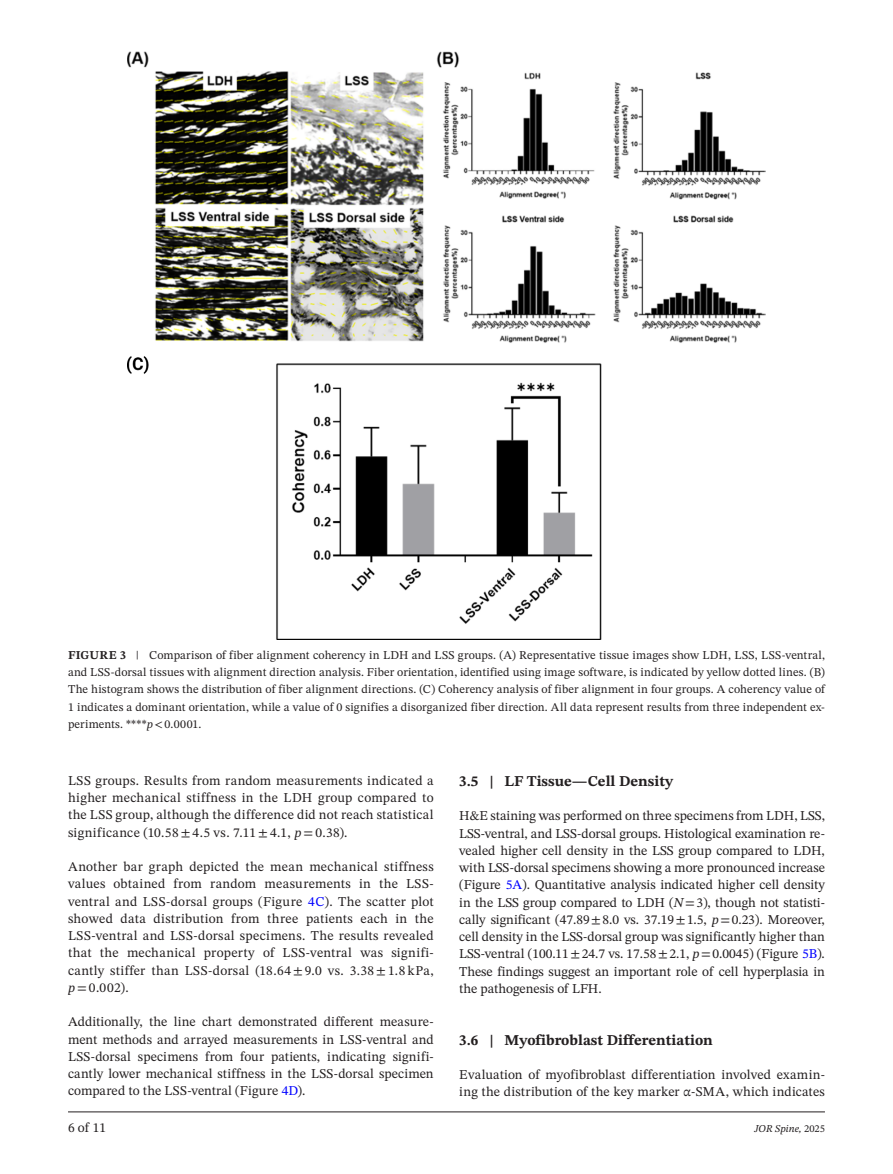
<style>
.page{position:relative;width:893px;height:1174px;background:#fff}
.page>*{position:absolute;margin:0;border:0;box-sizing:border-box;transform-origin:0 0}
.t1{font:700 15px "STIX Two Text";color:#231f20}
.t2{font:13.5px/17.2px "STIX Two Text";letter-spacing:.01em;color:#231f20;text-align:justify}
.t3{font:12px/17.2px "STIX Two Text";letter-spacing:.01em;color:#231f20;text-align:justify}
.t4{font:italic 10.5px "STIX Two Text";color:#231f20}
.s1{font-weight:700}
.s2{font-style:italic}
.s3{color:#00f}
.s4{font-style:normal}
</style>
<div class="page">
<hr style="left:68px;top:1111px;width:757px;height:1px;background:#231f20">
<img style="left:128px;top:51px;width:637px;height:588px">
<p class="t3" style="left:68px;top:646px;width:758px"><span class="s1">FIGURE 3</span> | Comparison of fiber alignment coherency in LDH and LSS groups. (A) Representative tissue images show LDH, LSS, LSS-ventral, and LSS-dorsal tissues with alignment direction analysis. Fiber orientation, identified using image software, is indicated by yellow dotted lines. (B)<br>The histogram shows the distribution of fiber alignment directions. (C) Coherency analysis of fiber alignment in four groups. A coherency value of 1 indicates a dominant orientation, while a value of 0 signifies a disorganized fiber direction. All data represent results from three independent ex&shy;periments. ****<span class="s2">p</span>&lt;0.0001.</p>
<p class="t2" style="left:68px;top:771px;width:367px">LSS groups. Results from random measurements indicated a higher mechanical stiffness in the LDH group compared to the LSS group, although the difference did not reach statistical significance (10.58 ± 4.5 vs. 7.11 ± 4.1, <span class="s2">p</span> = 0.38).</p>
<p class="t2" style="left:68px;top:858px;width:367px">Another bar graph depicted the mean mechanical stiffness values obtained from random measurements in the LSS&shy;ventral and LSS-dorsal groups (Figure <span class="s3">4C</span>). The scatter plot showed data distribution from three patients each in the LSS-ventral and LSS-dorsal specimens. The results revealed that the mechanical property of LSS-ventral was signifi&shy;cantly stiffer than LSS-dorsal (18.64 ± 9.0 vs. 3.38 ± 1.8 kPa, <span class="s2">p</span> = 0.002).</p>
<p class="t2" style="left:68px;top:1013px;width:367px">Additionally, the line chart demonstrated different measure&shy;ment methods and arrayed measurements in LSS-ventral and LSS-dorsal specimens from four patients, indicating signifi&shy;cantly lower mechanical stiffness in the LSS-dorsal specimen compared to the LSS-ventral (Figure <span class="s3">4D</span>).</p>
<p class="t1" style="left:459px;top:770px;width:215px">3.5 | LF Tissue—Cell Density</p>
<p class="t2" style="left:459px;top:807px;width:367px">H&amp;E staining was performed on three specimens from LDH, LSS, LSS-ventral, and LSS-dorsal groups. Histological examination re&shy;vealed higher cell density in the LSS group compared to LDH, with LSS-dorsal specimens showing a more pronounced increase (Figure <span class="s3">5A</span>). Quantitative analysis indicated higher cell density in the LSS group compared to LDH (<span class="s2">N</span>=3), though not statisti&shy;cally significant (47.89±8.0 vs. 37.19±1.5, <span class="s2">p</span>=0.23). Moreover, cell density in the LSS-dorsal group was significantly higher than LSS-ventral (100.11±24.7 vs. 17.58±2.1, <span class="s2">p</span>=0.0045) (Figure <span class="s3">5B</span>).<br>These findings suggest an important role of cell hyperplasia in the pathogenesis of LFH.</p>
<p class="t1" style="left:459px;top:1029px;width:255px">3.6 | Myofibroblast Differentiation</p>
<p class="t2" style="left:459px;top:1066px;width:367px">Evaluation of myofibroblast differentiation involved examin&shy;ing the distribution of the key marker α-SMA, which indicates</p>
<p class="t2" style="left:68px;top:1119px;width:40px">6 of 11</p>
<p class="t4" style="left:754px;top:1121px;width:72px">JOR Spine, <span class="s4">2025</span></p>
</div>
